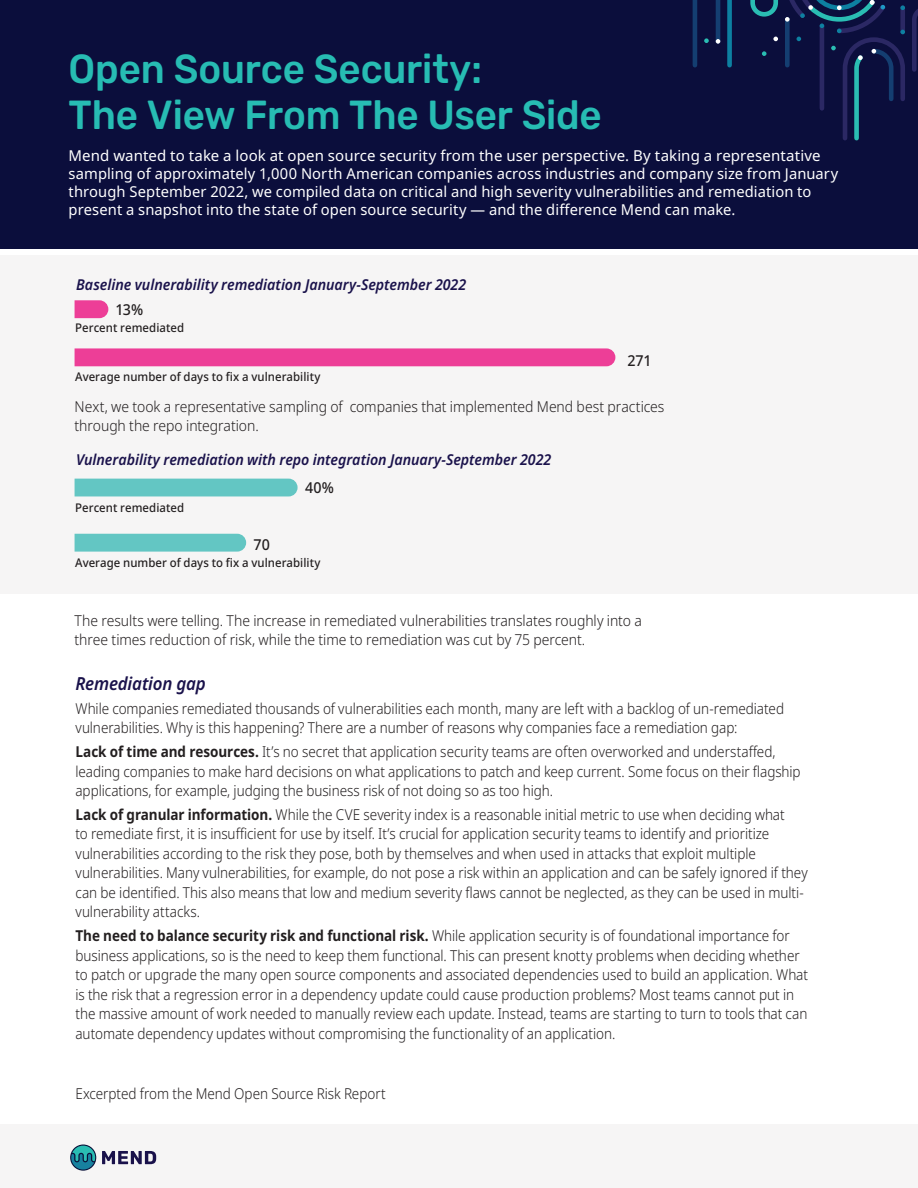
<style>
.page{position:relative;width:918px;height:1188px;background:#fff}
.page>*{position:absolute;margin:0;border:0;box-sizing:border-box;transform-origin:0 0}
.t1{font:500 40.5px/45.8px "Rubik";letter-spacing:-.005em;color:#27bcb3;scale:.95 1}
.t2{font:italic 600 18px "Noto Sans";letter-spacing:-.015em;color:#1a124b;scale:.94 1}
.t3{font:300 15px/19.5px "Noto Sans";letter-spacing:-.005em;color:#231f20;scale:.9 1}
.t4{font:15px/18px "Noto Sans";letter-spacing:.005em;color:#fff}
.t5{font:300 15px/19.5px "Noto Sans";letter-spacing:-.005em;color:#231f20;scale:.93 1}
.t6{font:italic 600 15px "Noto Sans";letter-spacing:-.005em;color:#1a124b;scale:.95 1}
.t7{font:500 15px "Noto Sans";letter-spacing:-.01em;color:#231f20;scale:.95 1}
.t8{font:500 12px "Noto Sans";letter-spacing:.005em;color:#231f20;scale:.95 1}
.s1{font-weight:700}
</style>
<div class="page">
<div style="left:0;top:255px;width:918px;height:339px;background:#f6f5f5"></div>
<div style="left:0;top:0;width:918px;height:248px;background:#0b0e3c"></div>
<svg style="left:692px;top:0;width:40px;height:68px"></svg>
<svg style="left:750px;top:0;width:168px;height:140px"></svg>
<div style="left:0;top:1124px;width:918px;height:64px;background:#f6f5f5"></div>
<svg style="left:102px;top:1151px;width:54px;height:13px"></svg>
<svg style="left:70px;top:1145px;width:26px;height:26px"></svg>
<svg style="left:71px;top:1146px;width:24px;height:24px"></svg>
<div style="left:75px;top:479px;width:223px;height:17px;background:#63c6c3"></div>
<svg style="left:75px;top:300px;width:33px;height:18px"></svg>
<div style="left:75px;top:348px;width:540px;height:18px;background:#ed3e97"></div>
<div style="left:75px;top:534px;width:171px;height:18px;background:#63c6c3"></div>
<h1 class="t1" style="left:69px;top:50px;width:563px">Open Source Security:<br>The View From The User Side</h1>
<p class="t4" style="left:69px;top:148px;width:771px">Mend wanted to take a look at open source security from the user perspective. By taking a representative sampling of approximately 1,000 North American companies across industries and company size from January through September 2022, we compiled data on critical and high severity vulnerabilities and remediation to present a snapshot into the state of open source security — and the difference Mend can make.</p>
<p class="t6" style="left:76px;top:279px;width:412px">Baseline vulnerability remediation January-September 2022</p>
<p class="t7" style="left:116px;top:301px;width:31px">13%</p>
<p class="t8" style="left:75px;top:320px;width:116px">Percent remediated</p>
<p class="t7" style="left:627px;top:352px;width:27px">271</p>
<p class="t5" style="left:75px;top:398px;width:636px">Next, we took a representative sampling of companies that implemented Mend best practices through the repo integration.</p>
<p class="t8" style="left:75px;top:370px;width:260px">Average number of days to fix a vulnerability</p>
<p class="t6" style="left:76px;top:453px;width:502px">Vulnerability remediation with repo integration January-September 2022</p>
<p class="t8" style="left:75px;top:501px;width:116px">Percent remediated</p>
<p class="t7" style="left:254px;top:536px;width:19px">70</p>
<p class="t7" style="left:305px;top:479px;width:32px">40%</p>
<p class="t8" style="left:75px;top:556px;width:260px">Average number of days to fix a vulnerability</p>
<p class="t5" style="left:75px;top:612px;width:612px">The results were telling. The increase in remediated vulnerabilities translates roughly into a three times reduction of risk, while the time to remediation was cut by 75 percent.</p>
<p class="t2" style="left:75px;top:676px;width:140px">Remediation gap</p>
<p class="t3" style="left:75px;top:700px;width:789px">While companies remediated thousands of vulnerabilities each month, many are left with a backlog of un-remediated vulnerabilities. Why is this happening? There are a number of reasons why companies face a remediation gap:</p>
<p class="t3" style="left:75px;top:742px;width:807px"><span class="s1">Lack of time and resources.</span> It’s no secret that application security teams are often overworked and understaffed, leading companies to make hard decisions on what applications to patch and keep current. Some focus on their flagship applications, for example, judging the business risk of not doing so as too high.</p>
<p class="t3" style="left:75px;top:806px;width:815px"><span class="s1">Lack of granular information.</span> While the CVE severity index is a reasonable initial metric to use when deciding what<br>to remediate first, it is insufficient for use by itself. It’s crucial for application security teams to identify and prioritize vulnerabilities according to the risk they pose, both by themselves and when used in attacks that exploit multiple vulnerabilities. Many vulnerabilities, for example, do not pose a risk within an application and can be safely ignored if they can be identified. This also means that low and medium severity flaws cannot be neglected, as they can be used in multi&shy;vulnerability attacks.</p>
<p class="t3" style="left:75px;top:927px;width:815px"><span class="s1">The need to balance security risk and functional risk.</span> While application security is of foundational importance for business applications, so is the need to keep them functional. This can present knotty problems when deciding whether to patch or upgrade the many open source components and associated dependencies used to build an application. What is the risk that a regression error in a dependency update could cause production problems? Most teams cannot put in the massive amount of work needed to manually review each update. Instead, teams are starting to turn to tools that can automate dependency updates without compromising the functionality of an application.</p>
<p class="t3" style="left:75px;top:1085px;width:346px">Excerpted from the Mend Open Source Risk Report</p>
</div>
